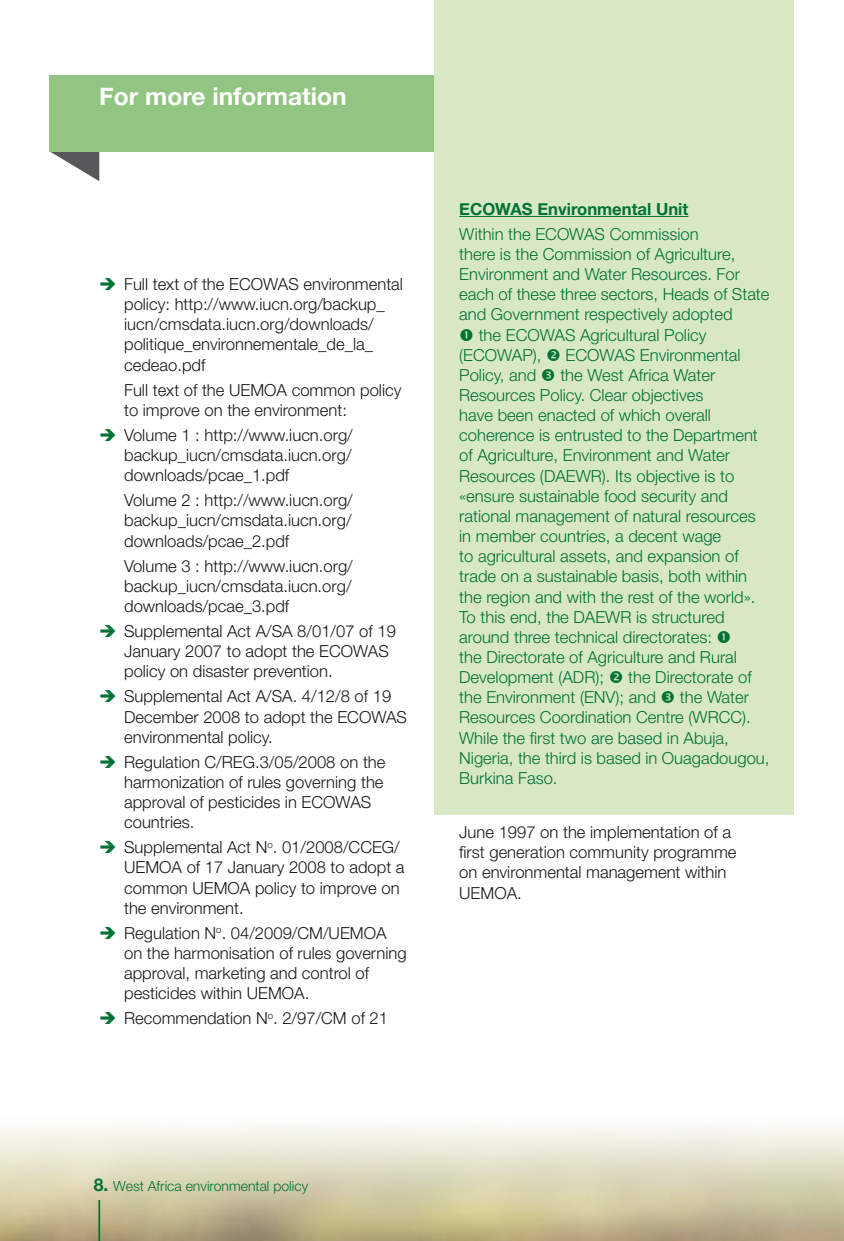
<style>
.page{position:relative;width:844px;height:1241px;background:#fff}
.page>*{position:absolute;margin:0;border:0;box-sizing:border-box;transform-origin:0 0}
.t1{font:700 24.5px "Helvetica Neue";color:#fff}
.t2{font:300 16.62px/20.1px "Helvetica Neue";color:#1a171c}
.t3{font:300 16.62px/20.1px "Helvetica Neue";color:#007234}
.t4{font:700 16.62px "Helvetica Neue";color:#007234}
.t5{font:300 14px "Helvetica Neue";color:#007234}
.s1{color:#007234}
.s2{font-weight:700;font-size:17.5px}
</style>
<div class="page">
<img style="left:0;top:1126px;width:843px;height:114px">
<hr style="left:98px;top:1199px;width:2px;height:41px;background:#007234">
<svg style="left:50px;top:151px;width:49px;height:30px"></svg>
<div style="left:50px;top:75px;width:694px;height:76px;background:#92c581"></div>
<div style="left:434px;top:0;width:360px;height:814px;background:#d8e8c4"></div>
<hr style="left:459px;top:216px;width:229px;height:1px;background:#007234">
<h1 class="t1" style="left:99px;top:81px;width:249px">For more information</h1>
<p class="t2" style="left:124px;top:273px;width:280px;text-indent:-25px"><span class="s1">➔</span> Full text of the ECOWAS environmental policy: http://www.iucn.org/backup_ iucn/cmsdata.iucn.org/downloads/ politique_environnementale_de_la_ cedeao.pdf</p>
<p class="t2" style="left:124px;top:378px;width:279px">Full text of the UEMOA common policy to improve on the environment:</p>
<p class="t2" style="left:124px;top:424px;width:230px;text-align:justify;text-indent:-25px"><span class="s1">➔</span> Volume 1 : http://www.iucn.org/ backup_iucn/cmsdata.iucn.org/ downloads/pcae_1.pdf</p>
<p class="t2" style="left:124px;top:489px;width:230px;text-align:justify">Volume 2 : http://www.iucn.org/ backup_iucn/cmsdata.iucn.org/ downloads/pcae_2.pdf</p>
<p class="t2" style="left:124px;top:554px;width:230px;text-align:justify">Volume 3 : http://www.iucn.org/ backup_iucn/cmsdata.iucn.org/ downloads/pcae_3.pdf</p>
<p class="t2" style="left:124px;top:620px;width:273px;text-indent:-25px"><span class="s1">➔</span> Supplemental Act A/SA 8/01/07 of 19<br>January 2007 to adopt the ECOWAS policy on disaster prevention.</p>
<p class="t2" style="left:124px;top:685px;width:284px;text-indent:-25px"><span class="s1">➔</span> Supplemental Act A/SA. 4/12/8 of 19<br>December 2008 to adopt the ECOWAS environmental policy.</p>
<p class="t2" style="left:124px;top:750px;width:263px;text-indent:-25px"><span class="s1">➔</span> Regulation C/REG.3/05/2008 on the harmonization of rules governing the approval of pesticides in ECOWAS countries.</p>
<p class="t2" style="left:124px;top:836px;width:282px;text-indent:-25px"><span class="s1">➔</span> Supplemental Act N<sup>o</sup>. 01/2008/CCEG/<br>UEMOA of 17 January 2008 to adopt a common UEMOA policy to improve on the environment.</p>
<p class="t2" style="left:124px;top:921px;width:284px;text-indent:-25px"><span class="s1">➔</span> Regulation N<sup>o</sup>. 04/2009/CM/UEMOA on the harmonisation of rules governing approval, marketing and control of pesticides within UEMOA.</p>
<p class="t2" style="left:99px;top:1007px;width:290px"><span class="s1">➔</span> Recommendation N<sup>o</sup>. 2/97/CM of 21</p>
<p class="t4" style="left:459px;top:198px;width:230px">ECOWAS Environmental Unit</p>
<p class="t3" style="left:459px;top:223px;width:241px">Within the ECOWAS Commission</p>
<p class="t3" style="left:459px;top:243px;width:277px">there is the Commission of Agriculture,</p>
<p class="t3" style="left:459px;top:263px;width:282px">Environment and Water Resources. For</p>
<p class="t3" style="left:459px;top:283px;width:312px">each of these three sectors, Heads of State</p>
<p class="t3" style="left:459px;top:303px;width:275px">and Government respectively adopted</p>
<p class="t3" style="left:478px;top:323px;width:229px">the ECOWAS Agricultural Policy</p>
<p class="t3" style="left:459px;top:344px;width:84px">(ECOWAP),</p>
<p class="t3" style="left:565px;top:344px;width:176px">ECOWAS Environmental</p>
<p class="t3" style="left:459px;top:364px;width:79px">Policy, and</p>
<p class="t3" style="left:459px;top:364px;width:300px;text-indent:101px">the West Africa Water Resources Policy. Clear objectives<br>have been enacted of which overall coherence is entrusted to the Department of Agriculture, Environment and Water Resources (DAEWR). Its objective is to «ensure sustainable food security and rational management of natural resources in member countries, a decent wage<br>to agricultural assets, and expansion of trade on a sustainable basis, both within the region and with the rest of the world».<br>To this end, the DAEWR is structured around three technical directorates:<br>the Directorate of Agriculture and Rural Development (ADR);</p>
<p class="t3" style="left:459px;top:666px;width:294px;text-indent:169px">the Directorate of the Environment (ENV); and</p>
<p class="t3" style="left:459px;top:686px;width:312px;text-indent:221px">the Water<br>Resources Coordination Centre (WRCC).<br>While the first two are based in Abuja,<br>Nigeria, the third is based in Ouagadougou,<br>Burkina Faso.</p>
<p class="t2" style="left:459px;top:821px;width:279px">June 1997 on the implementation of a first generation community programme on environmental management within<br>UEMOA.</p>
<p class="t5" style="left:94px;top:1174px;width:216px"><span class="s2">8.</span> West Africa environmental policy</p>
</div>
